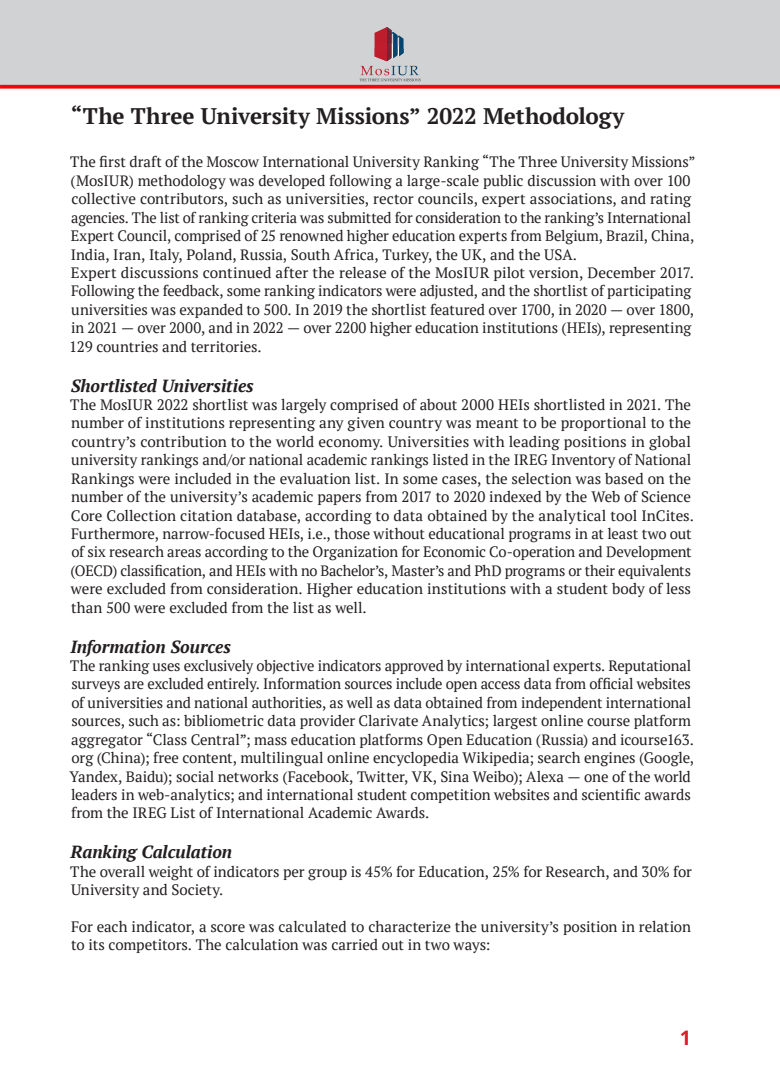
<style>
.page{position:relative;width:780px;height:1088px;background:#fff}
.page>*{position:absolute;margin:0;border:0;box-sizing:border-box;transform-origin:0 0}
.t1{font:700 22.5px "PT Serif";letter-spacing:-.005em;color:#231f20}
.t2{font:700 20px "Open Sans";color:#d1232a}
.t3{font:italic 700 17.5px "PT Serif";letter-spacing:-.005em;color:#231f20}
.t4{font:15px/18.4px "PT Serif";letter-spacing:-.005em;color:#231f20}
</style>
<div class="page">
<div style="left:0;top:0;width:780px;height:85px;background:#d1d2d4"></div>
<svg style="left:1px;top:85px;width:779px;height:4px;background:#ff1919"></svg>
<svg style="left:359px;top:27px;width:61px;height:54px"></svg>
<img style="left:391px;top:44px;width:12px;height:17px">
<img style="left:374px;top:44px;width:17px;height:17px">
<p class="t1" style="left:71px;top:101px;width:555px">“The Three University Missions” 2022 Methodology</p>
<p class="t4" style="left:70px;top:153px;width:626px">The first draft of the Moscow International University Ranking “The Three University Missions” (MosIUR) methodology was developed following a large-scale public discussion with over 100 collective contributors, such as universities, rector councils, expert associations, and rating agencies. The list of ranking criteria was submitted for consideration to the ranking’s International Expert Council, comprised of 25 renowned higher education experts from Belgium, Brazil, China, India, Iran, Italy, Poland, Russia, South Africa, Turkey, the UK, and the USA.</p>
<p class="t4" style="left:69px;top:263px;width:626px">Expert discussions continued after the release of the MosIUR pilot version, December 2017.<br>Following the feedback, some ranking indicators were adjusted, and the shortlist of participating universities was expanded to 500. In 2019 the shortlist featured over 1700, in 2020 — over 1800, in 2021 — over 2000, and in 2022 — over 2200 higher education institutions (HEIs), representing 129 countries and territories.</p>
<p class="t3" style="left:71px;top:374px;width:184px">Shortlisted Universities</p>
<p class="t4" style="left:70px;top:395px;width:625px">The MosIUR 2022 shortlist was largely comprised of about 2000 HEIs shortlisted in 2021. The number of institutions representing any given country was meant to be proportional to the country’s contribution to the world economy. Universities with leading positions in global university rankings and/or national academic rankings listed in the IREG Inventory of National Rankings were included in the evaluation list. In some cases, the selection was based on the number of the university’s academic papers from 2017 to 2020 indexed by the Web of Science Core Collection citation database, according to data obtained by the analytical tool InCites.<br>Furthermore, narrow-focused HEIs, i.e., those without educational programs in at least two out of six research areas according to the Organization for Economic Co-operation and Development (OECD) classification, and HEIs with no Bachelor’s, Master’s and PhD programs or their equivalents were excluded from consideration. Higher education institutions with a student body of less than 500 were excluded from the list as well.</p>
<p class="t3" style="left:70px;top:635px;width:162px">Information Sources</p>
<p class="t4" style="left:70px;top:656px;width:626px">The ranking uses exclusively objective indicators approved by international experts. Reputational surveys are excluded entirely. Information sources include open access data from official websites of universities and national authorities, as well as data obtained from independent international sources, such as: bibliometric data provider Clarivate Analytics; largest online course platform aggregator “Class Central”; mass education platforms Open Education (Russia) and icourse163. org (China); free content, multilingual online encyclopedia Wikipedia; search engines (Google, Yandex, Baidu); social networks (Facebook, Twitter, VK, Sina Weibo); Alexa — one of the world leaders in web-analytics; and international student competition websites and scientific awards from the IREG List of International Academic Awards.</p>
<p class="t3" style="left:71px;top:841px;width:163px">Ranking Calculation</p>
<p class="t4" style="left:70px;top:862px;width:623px">The overall weight of indicators per group is 45% for Education, 25% for Research, and 30% for<br>University and Society.</p>
<p class="t4" style="left:71px;top:917px;width:621px">For each indicator, a score was calculated to characterize the university’s position in relation to its competitors. The calculation was carried out in two ways:</p>
<h2 class="t2" style="left:680px;top:1023px;width:13px">1</h2>
</div>
